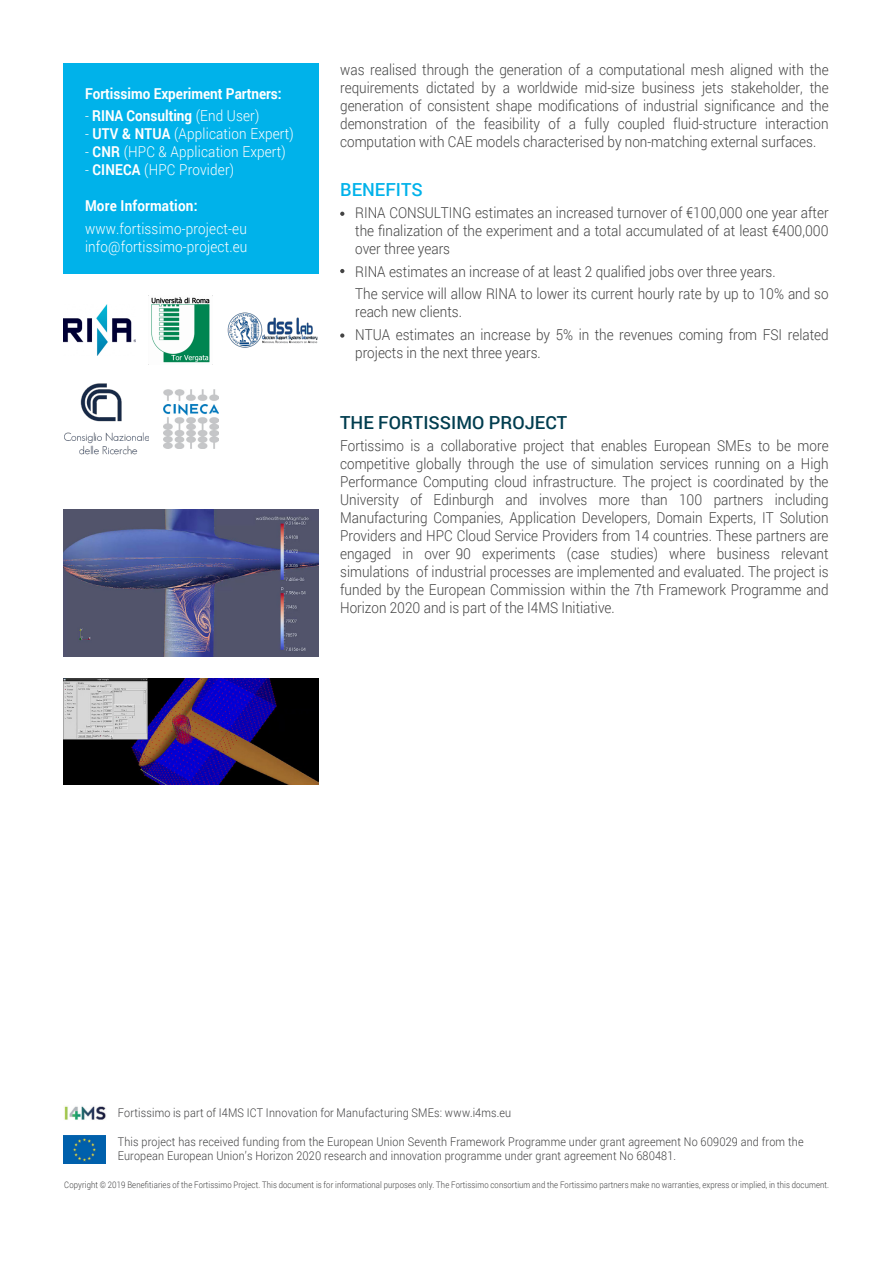
<style>
.page{position:relative;width:893px;height:1263px;background:#fff}
.page>*{position:absolute;margin:0;border:0;box-sizing:border-box;transform-origin:0 0}
.t1{font:500 18px "Roboto";color:#013d4f}
.t2{font:500 18px "Roboto";color:#00b2ea}
.t3{font:300 15px/18px "Roboto";color:#434343;text-align:justify;scale:.9 1}
.t4{font:300 15px/18px "Roboto";letter-spacing:.015em;color:#fff;scale:.9 1}
.t5{font:700 15px "Roboto";color:#fff;scale:.9 1}
.t6{font:300 12px/14.4px "Roboto";letter-spacing:.015em;color:#404041;scale:.9 1}
.t7{font:300 9px "Roboto";letter-spacing:.015em;color:#404041;scale:.86 1}
.s1{font-weight:300}
.s2{font-weight:700}
</style>
<div class="page">
<img style="left:64px;top:1135px;width:42px;height:28px">
<img style="left:64px;top:1106px;width:42px;height:14px">
<div style="left:64px;top:64px;width:255px;height:210px;background:#00b2ea"></div>
<svg style="left:340px;top:212px;width:4px;height:4px"></svg>
<svg style="left:340px;top:269px;width:4px;height:4px"></svg>
<svg style="left:340px;top:333px;width:4px;height:5px"></svg>
<img style="left:164px;top:389px;width:54px;height:59px">
<img style="left:227px;top:312px;width:91px;height:36px">
<img style="left:151px;top:297px;width:59px;height:66px">
<img style="left:64px;top:383px;width:85px;height:71px">
<img style="left:64px;top:304px;width:71px;height:52px">
<img style="left:64px;top:509px;width:255px;height:147px">
<img style="left:64px;top:678px;width:255px;height:106px">
<p class="t5" style="left:85px;top:83px;width:220px">Fortissimo Experiment Partners:</p>
<p class="t5" style="left:85px;top:105px;width:195px"><span class="s1">-</span> RINA Consulting <span class="s1">(End User)</span></p>
<p class="t4" style="left:85px;top:124px;width:233px">- <span class="s2">UTV &amp; NTUA</span> (Application Expert)</p>
<p class="t4" style="left:85px;top:142px;width:224px">- <span class="s2">CNR</span> (HPC &amp; Application Expert)</p>
<p class="t4" style="left:85px;top:160px;width:167px">- <span class="s2">CINECA</span> (HPC Provider)</p>
<p class="t5" style="left:85px;top:195px;width:126px">More Information:</p>
<p class="t4" style="left:85px;top:219px;width:182px">www.fortissimo-project-eu info@fortissimo-project.eu</p>
<p class="t3" style="left:340px;top:60px;width:544px">was realised through the generation of a computational mesh aligned with the requirements dictated by a worldwide mid-size business jets stakeholder, the generation of consistent shape modifications of industrial significance and the demonstration of the feasibility of a fully coupled fluid-structure interaction computation with CAE models characterised by non-matching external surfaces.</p>
<p class="t2" style="left:340px;top:177px;width:84px">BENEFITS</p>
<p class="t3" style="left:355px;top:203px;width:528px">RINA CONSULTING estimates an increased turnover of €100,000 one year after the finalization of the experiment and a total accumulated of at least €400,000 over three years</p>
<p class="t3" style="left:355px;top:260px;width:528px;line-height:22.5px">RINA estimates an increase of at least 2 qualified jobs over three years.<br>The service will allow RINA to lower its current hourly rate by up to 10% and so</p>
<p class="t3" style="left:355px;top:300px;width:528px;line-height:22.5px">reach new clients.<br>NTUA estimates an increase by 5% in the revenues coming from FSI related</p>
<p class="t3" style="left:355px;top:343px;width:208px">projects in the next three years.</p>
<p class="t1" style="left:340px;top:410px;width:229px">THE FORTISSIMO PROJECT</p>
<p class="t3" style="left:340px;top:437px;width:544px">Fortissimo is a collaborative project that enables European SMEs to be more competitive globally through the use of simulation services running on a High Performance Computing cloud infrastructure. The project is coordinated by the University of Edinburgh and involves more than 100 partners including Manufacturing Companies, Application Developers, Domain Experts, IT Solution Providers and HPC Cloud Service Providers from 14 countries. These partners are engaged in over 90 experiments (case studies) where business relevant simulations of industrial processes are implemented and evaluated. The project is funded by the European Commission within the 7th Framework Programme and Horizon 2020 and is part of the I4MS Initiative.</p>
<p class="t6" style="left:118px;top:1105px;width:439px">Fortissimo is part of I4MS ICT Innovation for Manufacturing SMEs: www.i4ms.eu</p>
<p class="t6" style="left:118px;top:1134px;width:763px">This project has received funding from the European Union Seventh Framework Programme under grant agreement No 609029 and from the<br>European European Union’s Horizon 2020 research and innovation programme under grant agreement No 680481.</p>
<p class="t7" style="left:64px;top:1179px;width:891px">Copyright © 2019 Benefitiaries of the Fortissimo Project. This document is for informational purposes only. The Fortissimo consortium and the Fortissimo partners make no warranties, express or implied, in this document.</p>
</div>
